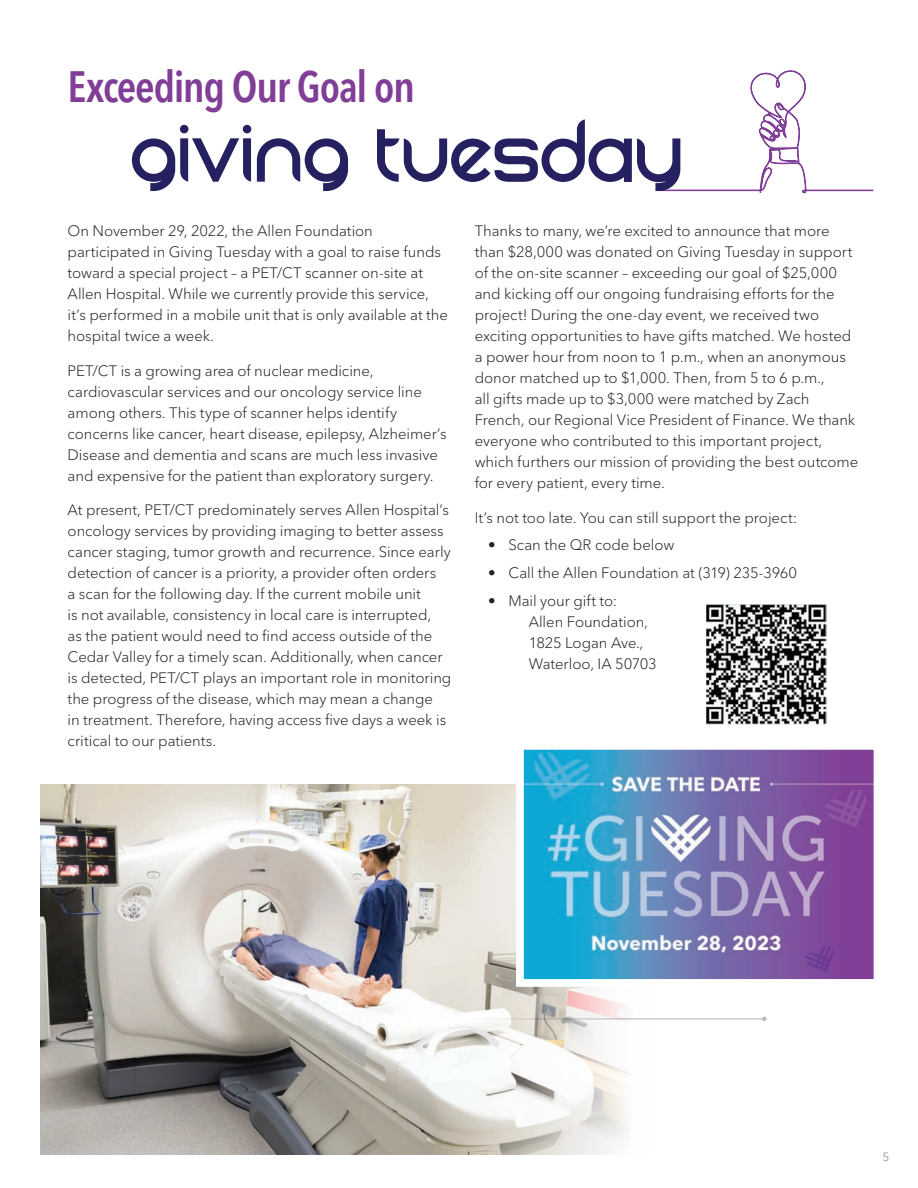
<style>
.page{position:relative;width:918px;height:1188px;background:#fff}
.page>*{position:absolute;margin:0;border:0;box-sizing:border-box;transform-origin:0 0}
.t1{font:600 condensed 43.5px "Avenir Next LT Pro";letter-spacing:-.03em;color:#813e97}
.t2{font:300 15px/21px "Avenir Next LT Pro";letter-spacing:-.005em;color:#231f20}
.t3{font:12px "Avenir Next LT Pro";color:#939598}
</style>
<div class="page">
<hr style="left:216px;top:1018px;width:548px;height:1px;background:#babbbe">
<svg style="left:762px;top:1017px;width:5px;height:4px"></svg>
<img style="left:40px;top:784px;width:615px;height:370px">
<div style="left:180px;top:125px;width:8px;height:8px;background:#252161;border-radius:50%"></div>
<div style="left:243px;top:125px;width:8px;height:8px;background:#252161;border-radius:50%"></div>
<svg style="left:132px;top:138px;width:119px;height:53px"></svg>
<svg style="left:257px;top:138px;width:91px;height:53px"></svg>
<img style="left:707px;top:605px;width:119px;height:120px">
<svg style="left:512px;top:749px;width:362px;height:242px;background:#768cbe"></svg>
<svg style="left:377px;top:70px;width:497px;height:124px"></svg>
<h1 class="t1" style="left:68px;top:61px;width:349px">Exceeding Our Goal on</h1>
<p class="t2" style="left:68px;top:220px;width:382px">On November 29, 2022, the Allen Foundation participated in Giving Tuesday with a goal to raise funds toward a special project – a PET/CT scanner on-site at Allen Hospital. While we currently provide this service, it’s performed in a mobile unit that is only available at the hospital twice a week.</p>
<p class="t2" style="left:68px;top:360px;width:381px">PET/CT is a growing area of nuclear medicine, cardiovascular services and our oncology service line among others. This type of scanner helps identify concerns like cancer, heart disease, epilepsy, Alzheimer’s Disease and dementia and scans are much less invasive and expensive for the patient than exploratory surgery.</p>
<p class="t2" style="left:68px;top:499px;width:385px">At present, PET/CT predominately serves Allen Hospital’s oncology services by providing imaging to better assess cancer staging, tumor growth and recurrence. Since early detection of cancer is a priority, a provider often orders<br>a scan for the following day. If the current mobile unit<br>is not available, consistency in local care is interrupted,<br>as the patient would need to find access outside of the Cedar Valley for a timely scan. Additionally, when cancer is detected, PET/CT plays an important role in monitoring the progress of the disease, which may mean a change<br>in treatment. Therefore, having access five days a week is critical to our patients.</p>
<p class="t2" style="left:475px;top:220px;width:385px">Thanks to many, we’re excited to announce that more than $28,000 was donated on Giving Tuesday in support of the on-site scanner – exceeding our goal of $25,000 and kicking off our ongoing fundraising efforts for the project! During the one-day event, we received two exciting opportunities to have gifts matched. We hosted a power hour from noon to 1 p.m., when an anonymous donor matched up to $1,000. Then, from 5 to 6 p.m.,<br>all gifts made up to $3,000 were matched by Zach French, our Regional Vice President of Finance. We thank everyone who contributed to this important project, which furthers our mission of providing the best outcome for every patient, every time.</p>
<p class="t2" style="left:475px;top:507px;width:324px">It’s not too late. You can still support the project:</p>
<p class="t2" style="left:488px;top:535px;width:188px">• Scan the QR code below</p>
<p class="t2" style="left:488px;top:562px;width:310px">• Call the Allen Foundation at (319) 235-3960</p>
<p class="t2" style="left:529px;top:590px;width:129px;text-indent:-41px">• Mail your gift to:<br>Allen Foundation,<br>1825 Logan Ave.,<br>Waterloo, IA 50703</p>
<p class="t3" style="left:882px;top:1149px;width:8px">5</p>
</div>
